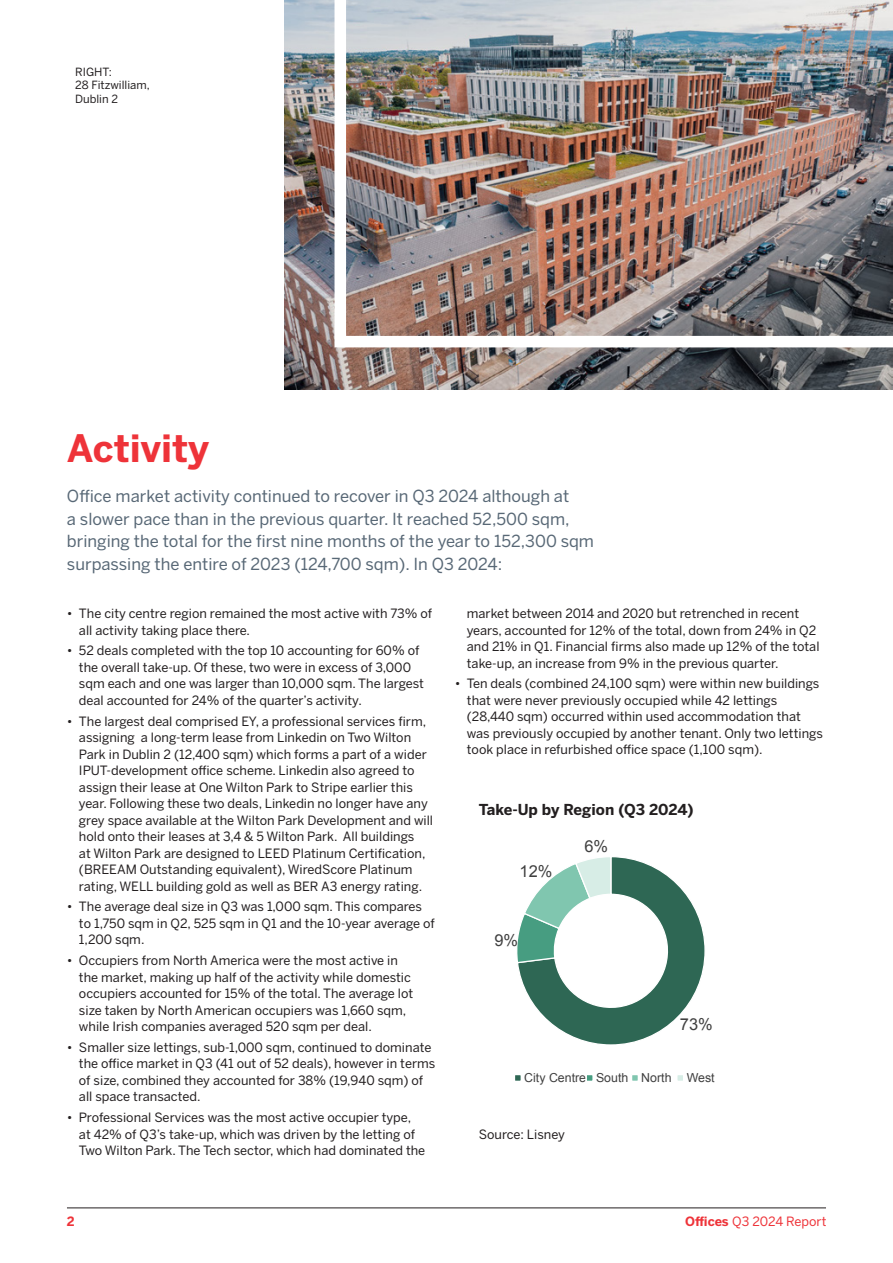
<style>
.page{position:relative;width:893px;height:1263px;background:#fff}
.page>*{position:absolute;margin:0;border:0;box-sizing:border-box;transform-origin:0 0}
.Lisney_Page_Heading{font:700 37.5px "Benton Sans";color:#ee3339}
.Lisney_Grey_Intro{font:16.5px/22.5px "Benton Sans";color:#586876}
.t1{font:16.5px "Arial";color:#404040}
.Lisney_Chart_Title{font:700 15px "Benton Sans";letter-spacing:-.005em;color:#231f20}
.Lisney_Body{font:12.75px/16.5px "Benton Sans";color:#231f20}
.t2{font:12.75px "Benton Sans";color:#ee3339}
.t3{font:700 12.75px "Benton Sans";color:#ee3339}
.t4{font:12.45px "Arial";color:#404040}
.Lisney_Caption{font:11.25px/13.5px "Benton Sans";color:#231f20}
.s1{font-weight:700}
</style>
<div class="page">
<hr style="left:67px;top:1207px;width:759px;height:1px;background:#231f20">
<img style="left:285px;top:0;width:608px;height:390px">
<img style="left:329px;top:0;width:564px;height:353px">
<svg style="left:517px;top:857px;width:188px;height:188px"></svg>
<div style="left:514px;top:1074px;width:7px;height:7px;background:#2e6754"></div>
<div style="left:514px;top:1074px;width:8px;height:8px;border:1px solid #fff"></div>
<div style="left:586px;top:1074px;width:7px;height:7px;background:#479d81"></div>
<div style="left:586px;top:1074px;width:8px;height:8px;border:1px solid #fff"></div>
<div style="left:632px;top:1074px;width:6px;height:7px;background:#80c6af"></div>
<div style="left:631px;top:1074px;width:8px;height:8px;border:1px solid #fff"></div>
<div style="left:677px;top:1074px;width:7px;height:7px;background:#d7ede6"></div>
<div style="left:676px;top:1074px;width:8px;height:8px;border:1px solid #fff"></div>
<p class="Lisney_Caption" style="left:75px;top:65px;width:76px">RIGHT:<br>28 Fitzwilliam,<br>Dublin 2</p>
<p class="Lisney_Page_Heading" style="left:67px;top:425px;width:144px">Activity</p>
<p class="Lisney_Grey_Intro" style="left:67px;top:485px;width:529px">Office market activity continued to recover in Q3 2024 although at<br>a slower pace than in the previous quarter. It reached 52,500 sqm, bringing the total for the first nine months of the year to 152,300 sqm surpassing the entire of 2023 (124,700 sqm). In Q3 2024:</p>
<p class="Lisney_Body" style="left:79px;top:605px;width:355px;text-indent:-12px">• The city centre region remained the most active with 73% of all activity taking place there.</p>
<p class="Lisney_Body" style="left:79px;top:642px;width:346px;text-indent:-12px">• 52 deals completed with the top 10 accounting for 60% of the overall take-up. Of these, two were in excess of 3,000 sqm each and one was larger than 10,000 sqm. The largest deal accounted for 24% of the quarter’s activity.</p>
<p class="Lisney_Body" style="left:79px;top:713px;width:356px;text-indent:-12px">• The largest deal comprised EY, a professional services firm, assigning a long-term lease from Linkedin on Two Wilton Park in Dublin 2 (12,400 sqm) which forms a part of a wider IPUT-development office scheme. Linkedin also agreed to assign their lease at One Wilton Park to Stripe earlier this year. Following these two deals, Linkedin no longer have any grey space available at the Wilton Park Development and will hold onto their leases at 3,4 &amp; 5 Wilton Park. All buildings<br>at Wilton Park are designed to LEED Platinum Certification, (BREEAM Outstanding equivalent), WiredScore Platinum rating, WELL building gold as well as BER A3 energy rating.</p>
<p class="Lisney_Body" style="left:79px;top:898px;width:357px;text-indent:-12px">• The average deal size in Q3 was 1,000 sqm. This compares to 1,750 sqm in Q2, 525 sqm in Q1 and the 10-year average of<br>1,200 sqm.</p>
<p class="Lisney_Body" style="left:79px;top:952px;width:336px;text-indent:-12px">• Occupiers from North America were the most active in the market, making up half of the activity while domestic occupiers accounted for 15% of the total. The average lot size taken by North American occupiers was 1,660 sqm, while Irish companies averaged 520 sqm per deal.</p>
<p class="Lisney_Body" style="left:79px;top:1039px;width:358px;text-indent:-12px">• Smaller size lettings, sub-1,000 sqm, continued to dominate the office market in Q3 (41 out of 52 deals), however in terms of size, combined they accounted for 38% (19,940 sqm) of all space transacted.</p>
<p class="Lisney_Body" style="left:79px;top:1109px;width:348px;text-indent:-12px">• Professional Services was the most active occupier type, at 42% of Q3’s take-up, which was driven by the letting of<br>Two Wilton Park. The Tech sector, which had dominated the</p>
<p class="Lisney_Body" style="left:467px;top:605px;width:354px">market between 2014 and 2020 but retrenched in recent years, accounted for 12% of the total, down from 24% in Q2 and 21% in Q1. Financial firms also made up 12% of the total take-up, an increase from 9% in the previous quarter.</p>
<p class="Lisney_Body" style="left:467px;top:675px;width:358px;text-indent:-12px">• Ten deals (combined 24,100 sqm) were within new buildings that were never previously occupied while 42 lettings (28,440 sqm) occurred within used accommodation that was previously occupied by another tenant. Only two lettings took place in refurbished office space (1,100 sqm).</p>
<p class="Lisney_Chart_Title" style="left:479px;top:800px;width:216px">Take-Up by Region (Q3 2024)</p>
<p class="t1" style="left:520px;top:860px;width:34px">12%</p>
<p class="t1" style="left:494px;top:929px;width:25px">9%</p>
<p class="t1" style="left:584px;top:836px;width:25px">6%</p>
<p class="t1" style="left:680px;top:1014px;width:34px">73%</p>
<p class="t4" style="left:524px;top:1069px;width:192px">City Centre South North West</p>
<p class="Lisney_Body" style="left:479px;top:1126px;width:88px">Source: Lisney</p>
<p class="t3" style="left:67px;top:1213px;width:9px">2</p>
<p class="t2" style="left:685px;top:1214px;width:143px"><span class="s1">Offices</span> Q3 2024 Report</p>
</div>
